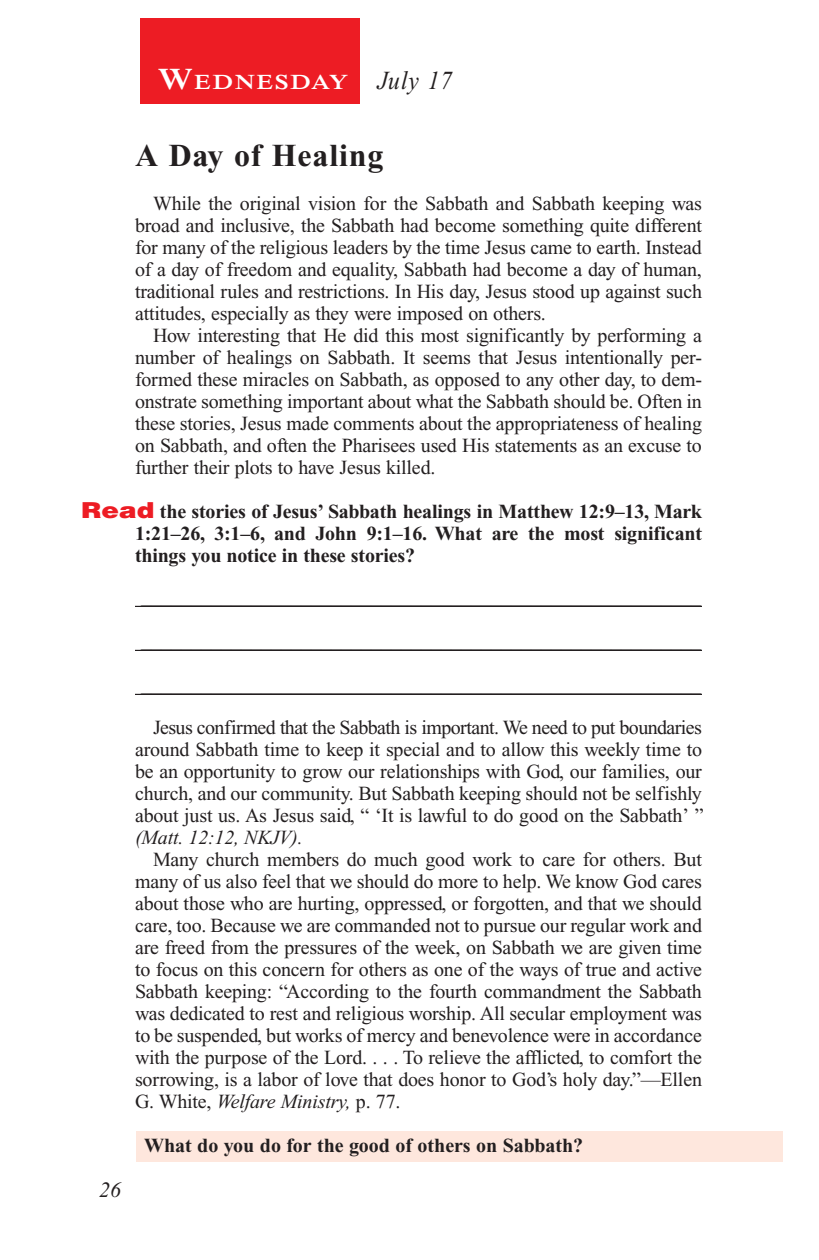
<style>
.page{position:relative;width:819px;height:1260px;background:#fff}
.page>*{position:absolute;margin:0;border:0;box-sizing:border-box;transform-origin:0 0}
.Head{font:700 32px "Times New Roman PS Std";letter-spacing:.025em;color:#231f20}
.Lesson_Dates{font:italic 26px "Times New Roman PS Std";letter-spacing:.045em;color:#231f20;scale:.9 1}
.t1{font:italic 22px "Times New Roman PS Std";color:#231f20}
.Daily_Header{font:600 21px "Times NRMT Std";letter-spacing:.07em;color:#fff;scale:1.1 1}
.Body{font:20px/22px "Times New Roman PS Std";letter-spacing:-.01em;color:#231f20;text-align:justify}
.Blank_Lines{font:20px "Times New Roman PS Std";color:#231f20}
.Question{font:700 20px/22px "Times New Roman PS Std";letter-spacing:-.01em;color:#231f20;text-align:justify}
.x-screened_box-text{font:700 20px "Times New Roman PS Std";color:#231f20}
.s1{font-size:30px}
.s2{font-family:"Helvetica LT Std";font-weight:900;font-size:22px;color:#ed1c24}
.s3{font-style:italic}
</style>
<div class="page">
<div style="left:140px;top:18px;width:220px;height:86px;background:#ed1c24"></div>
<div style="left:137px;top:1131px;width:646px;height:31px;background:#fee7dd"></div>
<hr style="left:135px;top:606px;width:567px;height:1px;background:#231f20">
<hr style="left:135px;top:650px;width:567px;height:1px;background:#231f20">
<hr style="left:135px;top:694px;width:567px;height:1px;background:#231f20">
<p class="Daily_Header" style="left:158px;top:70px;width:175px"><span class="s1">W</span>EDNESDAY</p>
<p class="Lesson_Dates" style="left:378px;top:66px;width:85px">July 17</p>
<p class="Head" style="left:135px;top:138px;width:250px">A Day of Healing</p>
<p class="Body" style="left:135px;top:193px;width:569px;text-indent:18px">While the original vision for the Sabbath and Sabbath keeping was broad and inclusive, the Sabbath had become something quite different for many of the religious leaders by the time Jesus came to earth. Instead of a day of freedom and equality, Sabbath had become a day of human, traditional rules and restrictions. In His day, Jesus stood up against such attitudes, especially as they were imposed on others.</p>
<p class="Body" style="left:135px;top:325px;width:569px;text-indent:18px">How interesting that He did this most significantly by performing a number of healings on Sabbath. It seems that Jesus intentionally per&shy;formed these miracles on Sabbath, as opposed to any other day, to dem&shy;onstrate something important about what the Sabbath should be. Often in these stories, Jesus made comments about the appropriateness of healing on Sabbath, and often the Pharisees used His statements as an excuse to further their plots to have Jesus killed.</p>
<p class="Question" style="left:135px;top:501px;width:569px;text-indent:-54px"><span class="s2">Read</span> the stories of Jesus’ Sabbath healings in Matthew 12:9–13, Mark 1:21–26, 3:1–6, and John 9:1–16. What are the most significant things you notice in these stories?</p>
<p class="Blank_Lines" style="left:141px;top:587px;width:561px">________________________________________________________</p>
<p class="Blank_Lines" style="left:141px;top:631px;width:561px">________________________________________________________</p>
<p class="t1" style="left:99px;top:1178px;width:23px">26</p>
<p class="Blank_Lines" style="left:141px;top:675px;width:561px">________________________________________________________</p>
<p class="Body" style="left:135px;top:717px;width:570px;text-indent:18px">Jesus confirmed that the Sabbath is important. We need to put boundaries around Sabbath time to keep it special and to allow this weekly time to be an opportunity to grow our relationships with God, our families, our church, and our community. But Sabbath keeping should not be selfishly about just us. As Jesus said, “ ‘It is lawful to do good on the Sabbath’ ” <span class="s3">(Matt. 12:12, NKJV).</span></p>
<p class="Body" style="left:135px;top:849px;width:569px;text-indent:18px">Many church members do much good work to care for others. But many of us also feel that we should do more to help. We know God cares about those who are hurting, oppressed, or forgotten, and that we should care, too. Because we are commanded not to pursue our regular work and are freed from the pressures of the week, on Sabbath we are given time to focus on this concern for others as one of the ways of true and active Sabbath keeping: “According to the fourth commandment the Sabbath was dedicated to rest and religious worship. All secular employment was to be suspended, but works of mercy and benevolence were in accordance with the purpose of the Lord. . . . To relieve the afflicted, to comfort the sorrowing, is a labor of love that does honor to God’s holy day.”—Ellen G. White, <span class="s3">Welfare Ministry,</span> p. 77.</p>
<p class="x-screened_box-text" style="left:144px;top:1135px;width:441px">What do you do for the good of others on Sabbath?</p>
</div>
